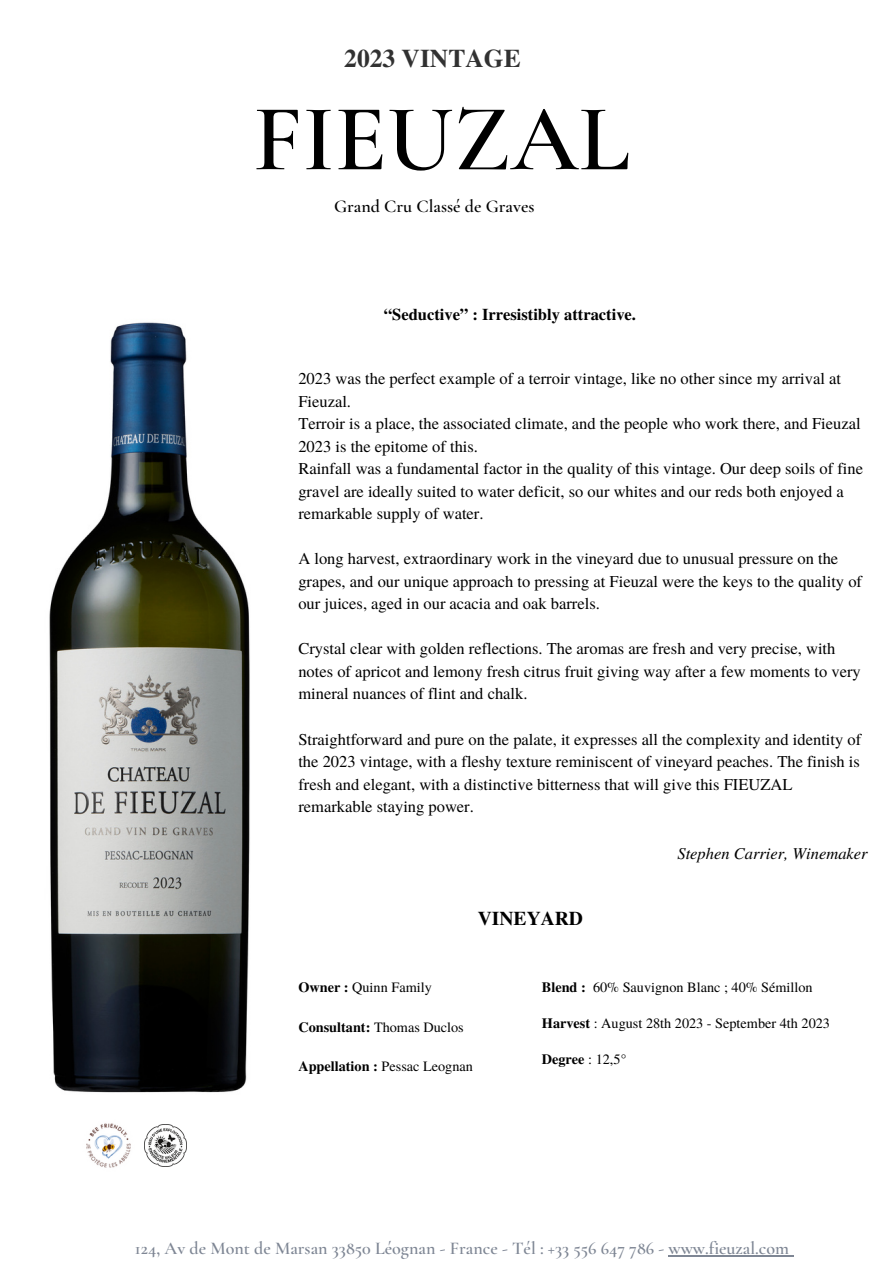
<style>
.page{position:relative;width:894px;height:1264px;background:#fff}
.page>*{position:absolute;margin:0;border:0;box-sizing:border-box;transform-origin:0 0}
.t1{font:600 95.1px "Cormorant Garamond";color:#000}
.t2{font:700 25.5px "Te X Gyre Termes";color:#000}
.t3{font:700 19.5px "Te X Gyre Termes";color:#000}
.t4{font:600 18px "Cormorant Garamond";color:#7e8694}
.t5{font:600 18px "Cormorant Garamond";color:#000}
.t6{font:16.5px/22.5px "Te X Gyre Termes";color:#000}
.t7{font:700 16.5px "Te X Gyre Termes";color:#000}
.t8{font:italic 16.5px "Te X Gyre Termes";color:#000}
.t9{font:14.25px "Te X Gyre Termes";color:#000}
.t10{font:700 14.25px "Te X Gyre Termes";color:#000}
.s1{font-weight:700}
.s2{font-weight:400}
</style>
<div class="page">
<img style="left:86px;top:1123px;width:45px;height:45px">
<img style="left:145px;top:1124px;width:41px;height:42px">
<img style="left:49px;top:322px;width:201px;height:771px">
<hr style="left:668px;top:1255px;width:121px;height:1px;background:#7e8694">
<h2 class="t2" style="left:344px;top:38px;width:178px">2023 VINTAGE</h2>
<p class="t1" style="left:253px;top:81px;width:378px">FIEUZAL</p>
<p class="t5" style="left:334px;top:195px;width:202px">Grand Cru Classé de Graves</p>
<p class="t7" style="left:384px;top:302px;width:253px">“Seductive” : Irresistibly attractive.</p>
<p class="t6" style="left:298px;top:367px;width:566px">2023 was the perfect example of a terroir vintage, like no other since my arrival at Fieuzal.<br>Terroir is a place, the associated climate, and the people who work there, and Fieuzal 2023 is the epitome of this.<br>Rainfall was a fundamental factor in the quality of this vintage. Our deep soils of fine gravel are ideally suited to water deficit, so our whites and our reds both enjoyed a remarkable supply of water.</p>
<h5 class="t6" style="left:298px;top:547px;width:565px">A long harvest, extraordinary work in the vineyard due to unusual pressure on the grapes, and our unique approach to pressing at Fieuzal were the keys to the quality of our juices, aged in our acacia and oak barrels.</h5>
<h6 class="t6" style="left:298px;top:637px;width:563px">Crystal clear with golden reflections. The aromas are fresh and very precise, with notes of apricot and lemony fresh citrus fruit giving way after a few moments to very mineral nuances of flint and chalk.</h6>
<h6 class="t6" style="left:298px;top:727px;width:564px">Straightforward and pure on the palate, it expresses all the complexity and identity of the 2023 vintage, with a fleshy texture reminiscent of vineyard peaches. The finish is fresh and elegant, with a distinctive bitterness that will give this FIEUZAL remarkable staying power.</h6>
<h6 class="t8" style="left:677px;top:841px;width:192px">Stephen Carrier, Winemaker</h6>
<p class="t3" style="left:477px;top:903px;width:107px">VINEYARD</p>
<h6 class="t9" style="left:298px;top:977px;width:135px"><span class="s1">Owner :</span> Quinn Family</h6>
<h6 class="t9" style="left:298px;top:1016px;width:167px"><span class="s1">Consultant:</span> Thomas Duclos</h6>
<h3 class="t9" style="left:298px;top:1056px;width:176px"><span class="s1">Appellation :</span> Pessac Leognan</h3>
<p class="t9" style="left:541px;top:976px;width:272px"><span class="s1">Blend :</span> 60% Sauvignon Blanc ; 40% Sémillon</p>
<p class="t9" style="left:541px;top:1012px;width:289px"><span class="s1">Harvest</span> : August 28th 2023 - September 4th 2023</p>
<p class="t10" style="left:541px;top:1047px;width:86px">Degree <span class="s2">: 12,5°</span></p>
<p class="t4" style="left:135px;top:1237px;width:655px">124, Av de Mont de Marsan 33850 Léognan - France - Tél : +33 556 647 786 - www.fieuzal.com</p>
</div>
